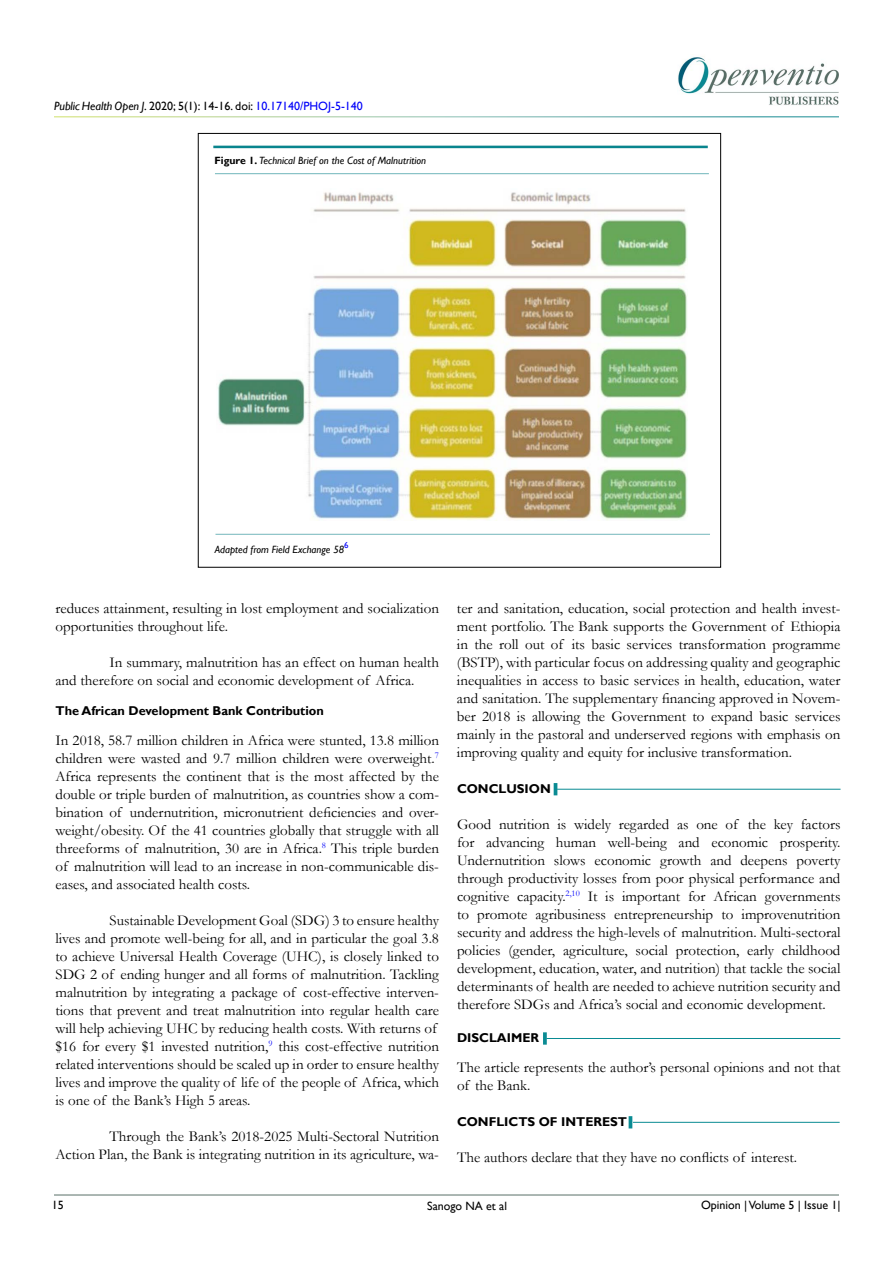
<style>
.page{position:relative;width:893px;height:1263px;background:#fff}
.page>*{position:absolute;margin:0;border:0;box-sizing:border-box;transform-origin:0 0}
.t1{font:15px/18px "Garamond";color:#000}
.t2{font:700 12.75px "Gill Sans";color:#000}
.t3{font:12px "Gill Sans";color:#000101}
.t4{font:12px "Gill Sans";color:#000}
.t5{font:italic 10.5px "Gill Sans";color:#000}
.t6{font:8.7px "Gill Sans";color:#0000fa}
.s1{font-style:italic}
.s2{color:#0000fa}
.s3{font-weight:700;font-style:normal}
</style>
<div class="page">
<hr style="left:54px;top:1194px;width:785px;height:1px;background:#597068">
<img style="left:678px;top:57px;width:161px;height:48px">
<hr style="left:546px;top:1038px;width:294px;height:1px;background:#0a8b93">
<svg style="left:543px;top:1032px;width:4px;height:13px"></svg>
<hr style="left:633px;top:1122px;width:207px;height:1px;background:#0a8b93">
<svg style="left:629px;top:1116px;width:3px;height:12px"></svg>
<img style="left:218px;top:192px;width:469px;height:328px">
<div style="left:201px;top:132px;width:520px;height:17px;background:#f9f2f3;opacity:.75"></div>
<div style="left:201px;top:162px;width:520px;height:14px;background:#f9f2f3;opacity:.75"></div>
<div style="left:201px;top:523px;width:522px;height:13px;background:#f9f2f3;opacity:.75"></div>
<hr style="left:557px;top:789px;width:283px;height:1px;background:#0a8b93">
<svg style="left:554px;top:783px;width:3px;height:12px"></svg>
<p class="t3" style="left:54px;top:99px;width:310px"><span class="s1">Public Health Open J</span>. 2020; 5(1): 14-16. doi: <span class="s2">10.17140/PHOJ-5-140</span></p>
<p class="t5" style="left:214px;top:154px;width:213px"><span class="s3">Figure 1.</span> Technical Brief on the Cost of Malnutrition</p>
<p class="t6" style="left:344px;top:540px;width:6px">6</p>
<p class="t5" style="left:215px;top:543px;width:131px">Adapted from Field Exchange 58</p>
<p class="t1" style="left:55px;top:599px;width:385px">reduces attainment, resulting in lost employment and socialization opportunities throughout life.</p>
<p class="t1" style="left:55px;top:653px;width:385px;text-indent:54px">In summary, malnutrition has an effect on human health and therefore on social and economic development of Africa.</p>
<p class="t2" style="left:55px;top:703px;width:270px">The African Development Bank Contribution</p>
<p class="t1" style="left:55px;top:731px;width:385px;text-align:justify">In 2018, 58.7 million children in Africa were stunted, 13.8 million children were wasted and 9.7 million children were overweight.<sup>7<br></sup>Africa represents the continent that is the most affected by the double or triple burden of malnutrition, as countries show a com&shy;bination of undernutrition, micronutrient deficiencies and over&shy;weight/obesity. Of the 41 countries globally that struggle with all threeforms of malnutrition, 30 are in Africa.<sup>8</sup> This triple burden of malnutrition will lead to an increase in non-communicable dis&shy;eases, and associated health costs.</p>
<p class="t1" style="left:55px;top:911px;width:385px;text-indent:54px">Sustainable Development Goal (SDG) 3 to ensure healthy lives and promote well-being for all, and in particular the goal 3.8 to achieve Universal Health Coverage (UHC), is closely linked to SDG 2 of ending hunger and all forms of malnutrition. Tackling malnutrition by integrating a package of cost-effective interven&shy;tions that prevent and treat malnutrition into regular health care will help achieving UHC by reducing health costs. With returns of $16 for every $1 invested nutrition,<sup>9</sup> this cost-effective nutrition related interventions should be scaled up in order to ensure healthy lives and improve the quality of life of the people of Africa, which is one of the Bank’s High 5 areas.</p>
<p class="t1" style="left:55px;top:1127px;width:385px;text-align:right">Through the Bank’s 2018-2025 Multi-Sectoral Nutrition<br>Action Plan, the Bank is integrating nutrition in its agriculture, wa-</p>
<p class="t1" style="left:457px;top:599px;width:385px;text-align:justify">ter and sanitation, education, social protection and health invest&shy;ment portfolio. The Bank supports the Government of Ethiopia in the roll out of its basic services transformation programme (BSTP), with particular focus on addressing quality and geographic inequalities in access to basic services in health, education, water and sanitation. The supplementary financing approved in Novem&shy;ber 2018 is allowing the Government to expand basic services mainly in the pastoral and underserved regions with emphasis on improving quality and equity for inclusive transformation.</p>
<p class="t2" style="left:457px;top:781px;width:95px">CONCLUSION</p>
<p class="t1" style="left:457px;top:815px;width:385px;text-align:justify">Good nutrition is widely regarded as one of the key factors for advancing human well-being and economic prosperity.<br>Undernutrition slows economic growth and deepens poverty through productivity losses from poor physical performance and cognitive capacity.<sup>2,10</sup> It is important for African governments to promote agribusiness entrepreneurship to improvenutrition security and address the high-levels of malnutrition. Multi-sectoral policies (gender, agriculture, social protection, early childhood development, education, water, and nutrition) that tackle the social determinants of health are needed to achieve nutrition security and therefore SDGs and Africa’s social and economic development.</p>
<p class="t2" style="left:457px;top:1030px;width:84px">DISCLAIMER</p>
<p class="t1" style="left:457px;top:1058px;width:385px">The article represents the author’s personal opinions and not that of the Bank.</p>
<p class="t2" style="left:457px;top:1114px;width:172px">CONFLICTS OF INTEREST</p>
<p class="t1" style="left:457px;top:1148px;width:342px">The authors declare that they have no conflicts of interest.</p>
<p class="t4" style="left:52px;top:1198px;width:13px">15</p>
<p class="t4" style="left:701px;top:1198px;width:141px">Opinion | Volume 5 | Issue 1|</p>
<p class="t3" style="left:427px;top:1199px;width:81px">Sanogo NA et al</p>
</div>
